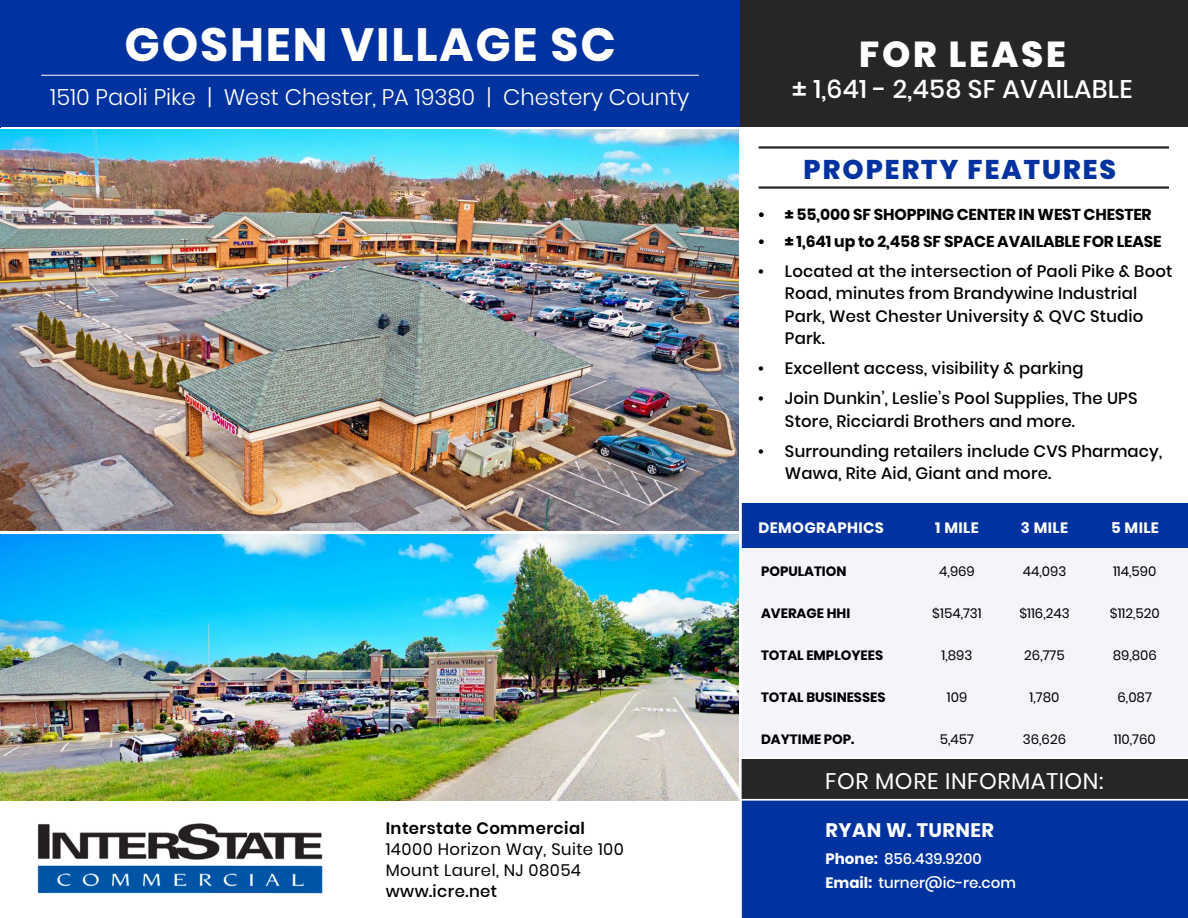
<style>
.page{position:relative;width:1188px;height:918px;background:#fff}
.page>*{position:absolute;margin:0;border:0;box-sizing:border-box;transform-origin:0 0}
.t1{font:700 46.5px "Poppins";letter-spacing:.04em;color:#fff}
.t2{font:800 36px "Poppins";letter-spacing:.075em;color:#fff}
.t3{font:800 27px "Poppins";letter-spacing:.075em;color:#0033a0}
.t4{font:500 25.5px "Poppins";letter-spacing:.01em;color:#fff}
.t5{font:300 22.5px "Poppins";color:#fff}
.t6{font:22.5px "Poppins";letter-spacing:.025em;color:#fff}
.t7{font:700 19.5px "Poppins";letter-spacing:.025em;color:#fff}
.t8{font:500 16.5px/22.5px "Poppins";letter-spacing:.01em;color:#000}
.t9{font:16.5px/21px "Poppins";letter-spacing:.025em;color:#000}
.t10{font:600 16.5px "Poppins";letter-spacing:.025em;color:#000}
.t11{font:700 15.75px "Poppins";letter-spacing:-.01em;color:#000}
.t12{font:500 15px/24px "Poppins";color:#fff}
.t13{font:700 15px "Poppins";letter-spacing:.025em;color:#fff}
.t14{font:13.5px "Poppins";color:#000}
.t15{font:700 13.5px "Poppins";color:#000}
.s1{font-weight:700}
</style>
<div class="page">
<div style="left:0;top:0;width:740px;height:128px;background:#0033a0"></div>
<div style="left:740px;top:0;width:448px;height:128px;background:#262626"></div>
<div style="left:741px;top:759px;width:447px;height:40px;background:#262626"></div>
<div style="left:742px;top:503px;width:446px;height:45px;background:#0033a0"></div>
<div style="left:742px;top:548px;width:446px;height:209px;background:#f3f5fb"></div>
<img style="left:37px;top:823px;width:286px;height:71px">
<div style="left:742px;top:800px;width:446px;height:118px;background:#0033a0"></div>
<hr style="left:1px;top:127px;width:1187px;height:2px;background:#fff">
<hr style="left:759px;top:186px;width:410px;height:3px;background:#272727">
<hr style="left:759px;top:146px;width:410px;height:3px;background:#272727">
<hr style="left:740px;top:128px;width:2px;height:790px;background:#fff">
<hr style="left:41px;top:75px;width:658px;height:1px;background:#fff">
<img style="left:0;top:129px;width:738px;height:402px">
<img style="left:0;top:535px;width:738px;height:265px">
<h1 class="t1" style="left:124px;top:18px;width:493px">GOSHEN VILLAGE SC</h1>
<h3 class="t5" style="left:50px;top:84px;width:641px">1510 Paoli Pike | West Chester, PA 19380 | Chestery County</h3>
<p class="t10" style="left:386px;top:819px;width:201px">Interstate Commercial</p>
<p class="t9" style="left:386px;top:839px;width:240px">14000 Horizon Way, Suite 100<br>Mount Laurel, NJ 08054</p>
<p class="t8" style="left:386px;top:881px;width:113px">www.icre.net</p>
<h2 class="t2" style="left:859px;top:33px;width:208px">FOR LEASE</h2>
<h3 class="t4" style="left:792px;top:75px;width:342px">± 1,641 - 2,458 SF AVAILABLE</h3>
<h3 class="t3" style="left:804px;top:153px;width:314px">PROPERTY FEATURES</h3>
<p class="t11" style="left:758px;top:205px;width:395px">• ± 55,000 SF SHOPPING CENTER IN WEST CHESTER</p>
<p class="t11" style="left:758px;top:232px;width:405px">• ± 1,641 up to 2,458 SF SPACE AVAILABLE FOR LEASE</p>
<p class="t8" style="left:785px;top:260px;width:389px;text-indent:-27px">• Located at the intersection of Paoli Pike &amp; Boot Road, minutes from Brandywine Industrial Park, West Chester University &amp; QVC Studio Park.</p>
<p class="t8" style="left:758px;top:357px;width:327px">• Excellent access, visibility &amp; parking</p>
<p class="t8" style="left:785px;top:387px;width:354px;text-indent:-27px">• Join Dunkin’, Leslie’s Pool Supplies, The UPS<br>Store, Ricciardi Brothers and more.</p>
<p class="t8" style="left:785px;top:440px;width:379px;text-indent:-27px">• Surrounding retailers include CVS Pharmacy,<br>Wawa, Rite Aid, Giant and more.</p>
<p class="t13" style="left:758px;top:519px;width:127px">DEMOGRAPHICS</p>
<p class="t13" style="left:935px;top:519px;width:45px">1 MILE</p>
<p class="t13" style="left:1021px;top:519px;width:49px">3 MILE</p>
<p class="t13" style="left:1111px;top:519px;width:49px">5 MILE</p>
<p class="t15" style="left:761px;top:564px;width:87px">POPULATION</p>
<p class="t14" style="left:939px;top:564px;width:37px">4,969</p>
<p class="t14" style="left:1023px;top:564px;width:45px">44,093</p>
<p class="t14" style="left:1113px;top:564px;width:45px">114,590</p>
<p class="t15" style="left:761px;top:605px;width:91px">AVERAGE HHI</p>
<p class="t14" style="left:932px;top:605px;width:51px">$154,731</p>
<p class="t14" style="left:1019px;top:605px;width:52px">$116,243</p>
<p class="t14" style="left:1110px;top:605px;width:51px">$112,520</p>
<p class="t15" style="left:761px;top:647px;width:124px">TOTAL EMPLOYEES</p>
<p class="t14" style="left:942px;top:647px;width:32px">1,893</p>
<p class="t14" style="left:1024px;top:647px;width:42px">26,775</p>
<p class="t14" style="left:1113px;top:647px;width:46px">89,806</p>
<p class="t15" style="left:761px;top:689px;width:126px">TOTAL BUSINESSES</p>
<p class="t14" style="left:947px;top:689px;width:22px">109</p>
<p class="t14" style="left:1030px;top:689px;width:31px">1,780</p>
<p class="t14" style="left:1118px;top:689px;width:36px">6,087</p>
<p class="t15" style="left:761px;top:731px;width:95px">DAYTIME POP.</p>
<p class="t14" style="left:940px;top:731px;width:36px">5,457</p>
<p class="t14" style="left:1023px;top:731px;width:45px">36,626</p>
<p class="t14" style="left:1114px;top:731px;width:43px">110,760</p>
<h3 class="t6" style="left:825px;top:768px;width:280px">FOR MORE INFORMATION:</h3>
<p class="t7" style="left:826px;top:819px;width:170px">RYAN W. TURNER</p>
<p class="t12" style="left:826px;top:847px;width:192px"><span class="s1">Phone:</span> 856.439.9200<br><span class="s1">Email:</span> turner@ic-re.com</p>
</div>
